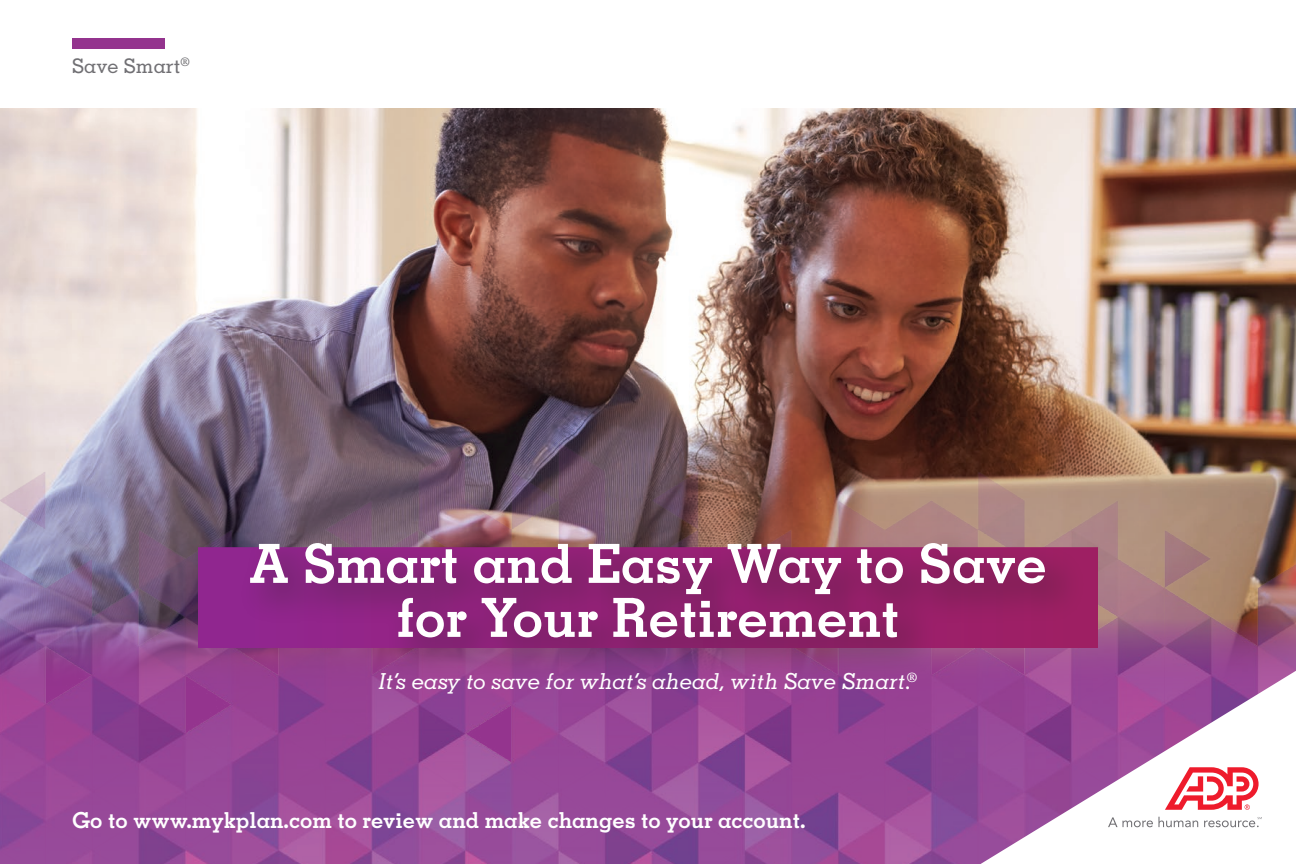
<style>
.page{position:relative;width:1296px;height:864px;background:#fff}
.page>*{position:absolute;margin:0;border:0;box-sizing:border-box;transform-origin:0 0}
.t1{font:700 54px/54px "Memphis LT Std";color:#fff;text-align:center}
.t2{font:700 22px "Memphis LT Std";color:#fff}
.t3{font:italic 500 22px "Memphis LT Std";color:#fff}
.t4{font:500 20px "Memphis LT Std";color:#717074}
</style>
<div class="page">
<img style="left:0;top:38px;width:1296px;height:826px">
<div style="left:72px;top:38px;width:92px;height:10px;background:#94348e"></div>
<svg style="left:981px;top:671px;width:315px;height:193px"></svg>
<svg style="left:1165px;top:767px;width:94px;height:43px"></svg>
<svg style="left:1108px;top:817px;width:90px;height:10px"></svg>
<svg style="left:1204px;top:817px;width:58px;height:10px"></svg>
<svg style="left:201px;top:550px;width:894px;height:95px;background:#922486"></svg>
<div style="left:236px;top:528px;width:851px;height:153px;background:#231f20;opacity:.2"></div>
<p class="t4" style="left:72px;top:54px;width:119px">Save Smart<sup>®</sup></p>
<h1 class="t1" style="left:249px;top:536px;width:799px">A Smart and Easy Way to Save for Your Retirement</h1>
<p class="t3" style="left:379px;top:668px;width:540px">It’s easy to save for what’s ahead, with Save Smart.<sup>®</sup></p>
<p class="t2" style="left:72px;top:806px;width:735px">Go to www.mykplan.com to review and make changes to your account.</p>
</div>
